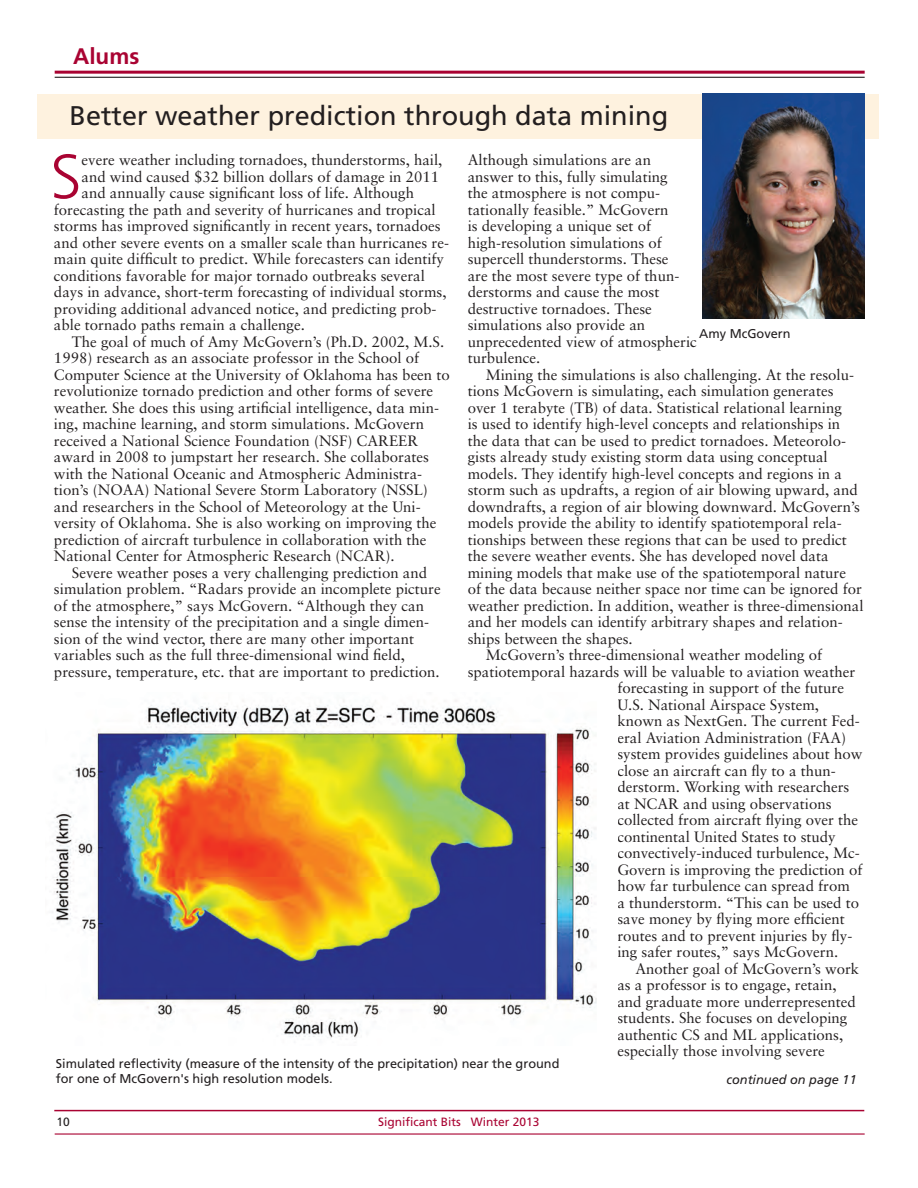
<style>
.page{position:relative;width:918px;height:1188px;background:#fff}
.page>*{position:absolute;margin:0;border:0;box-sizing:border-box;transform-origin:0 0}
.drop_caps_3{font:300 62.25px "Frutiger";color:#a90332}
.head_frut_18_left{font:27px "Frutiger";color:#231f20}
.depts{font:700 22.5px "Frutiger";color:#a90332}
.indented_para{font:15px/16.5px "Sabon";color:#231f20}
.drop_caps_3-2{font:15px "Sabon";color:#231f20}
.t1{font:12.75px/15.3px "Frutiger";color:#231f20}
.continued_on{font:italic 12.75px "Frutiger";color:#231f20}
.t2{font:12px "Frutiger";color:#a90332}
.t3{font:12px "Frutiger";color:#231f20}
</style>
<div class="page">
<hr style="left:55px;top:71px;width:810px;height:3px;background:#a90332">
<hr style="left:55px;top:77px;width:810px;height:1px;background:#231f20">
<hr style="left:54px;top:1110px;width:810px;height:1px;background:#a90332">
<hr style="left:55px;top:1133px;width:810px;height:2px;background:#a90332">
<div style="left:37px;top:94px;width:841px;height:45px;background:#fef2df"></div>
<img style="left:702px;top:93px;width:162px;height:225px">
<img style="left:52px;top:700px;width:545px;height:338px">
<p class="depts" style="left:73px;top:43px;width:68px">Alums</p>
<p class="head_frut_18_left" style="left:70px;top:100px;width:600px">Better weather prediction through data mining</p>
<p class="drop_caps_3" style="left:50px;top:141px;width:33px">S</p>
<p class="drop_caps_3-2" style="left:82px;top:151px;width:362px">evere weather including tornadoes, thunderstorms, hail,</p>
<p class="indented_para" style="left:468px;top:152px;width:231px">Although simulations are an answer to this, fully simulating<br>the atmosphere is not compu&shy;tationally feasible.” McGovern<br>is developing a unique set of high-resolution simulations of supercell thunderstorms. These<br>are the most severe type of thun&shy;derstorms and cause the most destructive tornadoes. These simulations also provide an unprecedented view of atmospheric turbulence.</p>
<p class="indented_para" style="left:468px;top:366px;width:397px;text-indent:18px">Mining the simulations is also challenging. At the resolu&shy;tions McGovern is simulating, each simulation generates over 1 terabyte (TB) of data. Statistical relational learning<br>is used to identify high-level concepts and relationships in the data that can be used to predict tornadoes. Meteorolo&shy;gists already study existing storm data using conceptual models. They identify high-level concepts and regions in a storm such as updrafts, a region of air blowing upward, and downdrafts, a region of air blowing downward. McGovern’s models provide the ability to identify spatiotemporal rela&shy;tionships between these regions that can be used to predict the severe weather events. She has developed novel data mining models that make use of the spatiotemporal nature<br>of the data because neither space nor time can be ignored for weather prediction. In addition, weather is three-dimensional and her models can identify arbitrary shapes and relation&shy;ships between the shapes.</p>
<p class="indented_para" style="left:486px;top:647px;width:338px">McGovern’s three-dimensional weather modeling of</p>
<p class="indented_para" style="left:468px;top:663px;width:389px">spatiotemporal hazards will be valuable to aviation weather</p>
<p class="indented_para" style="left:617px;top:680px;width:228px">forecasting in support of the future</p>
<p class="indented_para" style="left:617px;top:696px;width:203px">U.S. National Airspace System,</p>
<p class="indented_para" style="left:617px;top:713px;width:244px">known as NextGen. The current Fed-</p>
<p class="indented_para" style="left:617px;top:729px;width:230px">eral Aviation Administration (FAA)</p>
<p class="indented_para" style="left:617px;top:746px;width:247px">system provides guidelines about how</p>
<p class="indented_para" style="left:617px;top:762px;width:220px">close an aircraft can fly to a thun-</p>
<p class="indented_para" style="left:617px;top:779px;width:234px">derstorm. Working with researchers</p>
<p class="indented_para" style="left:617px;top:795px;width:216px">at NCAR and using observations</p>
<p class="indented_para" style="left:617px;top:812px;width:242px">collected from aircraft flying over the</p>
<p class="indented_para" style="left:617px;top:828px;width:220px">continental United States to study</p>
<p class="indented_para" style="left:617px;top:845px;width:244px">convectively-induced turbulence, Mc-</p>
<p class="indented_para" style="left:617px;top:861px;width:247px">Govern is improving the prediction of</p>
<p class="indented_para" style="left:617px;top:878px;width:234px">how far turbulence can spread from</p>
<p class="indented_para" style="left:617px;top:894px;width:243px">a thunderstorm. “This can be used to</p>
<p class="indented_para" style="left:617px;top:911px;width:229px">save money by flying more efficient</p>
<p class="indented_para" style="left:617px;top:927px;width:237px">routes and to prevent injuries by fly-</p>
<p class="indented_para" style="left:617px;top:944px;width:222px">ing safer routes,” says McGovern.</p>
<p class="indented_para" style="left:617px;top:960px;width:243px;text-indent:18px">Another goal of McGovern’s work as a professor is to engage, retain, and graduate more underrepresented students. She focuses on developing authentic CS and ML applications, especially those involving severe</p>
<p class="t1" style="left:56px;top:1056px;width:505px">Simulated reflectivity (measure of the intensity of the precipitation) near the ground for one of McGovern's high resolution models.</p>
<p class="drop_caps_3-2" style="left:82px;top:168px;width:359px">and wind caused $32 billion dollars of damage in 2011</p>
<p class="drop_caps_3-2" style="left:82px;top:184px;width:334px">and annually cause significant loss of life. Although</p>
<p class="drop_caps_3-2" style="left:54px;top:201px;width:383px">forecasting the path and severity of hurricanes and tropical</p>
<p class="drop_caps_3-2" style="left:54px;top:217px;width:388px">storms has improved significantly in recent years, tornadoes</p>
<p class="drop_caps_3-2" style="left:54px;top:234px;width:397px">and other severe events on a smaller scale than hurricanes re-</p>
<p class="drop_caps_3-2" style="left:54px;top:250px;width:392px">main quite difficult to predict. While forecasters can identify</p>
<p class="drop_caps_3-2" style="left:54px;top:267px;width:372px">conditions favorable for major tornado outbreaks several</p>
<p class="drop_caps_3-2" style="left:54px;top:283px;width:394px">days in advance, short-term forecasting of individual storms,</p>
<p class="drop_caps_3-2" style="left:54px;top:300px;width:384px">providing additional advanced notice, and predicting prob-</p>
<p class="drop_caps_3-2" style="left:54px;top:316px;width:252px">able tornado paths remain a challenge.</p>
<p class="indented_para" style="left:54px;top:333px;width:397px;text-indent:18px">The goal of much of Amy McGovern’s (Ph.D. 2002, M.S.<br>1998) research as an associate professor in the School of Computer Science at the University of Oklahoma has been to revolutionize tornado prediction and other forms of severe weather. She does this using artificial intelligence, data min&shy;ing, machine learning, and storm simulations. McGovern received a National Science Foundation (NSF) CAREER award in 2008 to jumpstart her research. She collaborates with the National Oceanic and Atmospheric Administra&shy;tion’s (NOAA) National Severe Storm Laboratory (NSSL) and researchers in the School of Meteorology at the Uni&shy;versity of Oklahoma. She is also working on improving the prediction of aircraft turbulence in collaboration with the National Center for Atmospheric Research (NCAR).</p>
<p class="indented_para" style="left:54px;top:564px;width:388px;text-indent:18px">Severe weather poses a very challenging prediction and simulation problem. “Radars provide an incomplete picture of the atmosphere,” says McGovern. “Although they can sense the intensity of the precipitation and a single dimen&shy;sion of the wind vector, there are many other important variables such as the full three-dimensional wind field, pressure, temperature, etc. that are important to prediction.</p>
<p class="t1" style="left:699px;top:326px;width:93px">Amy McGovern</p>
<p class="continued_on" style="left:726px;top:1072px;width:132px">continued on page 11</p>
<p class="t3" style="left:57px;top:1114px;width:15px">10</p>
<p class="t2" style="left:378px;top:1115px;width:163px">Significant Bits Winter 2013</p>
</div>
